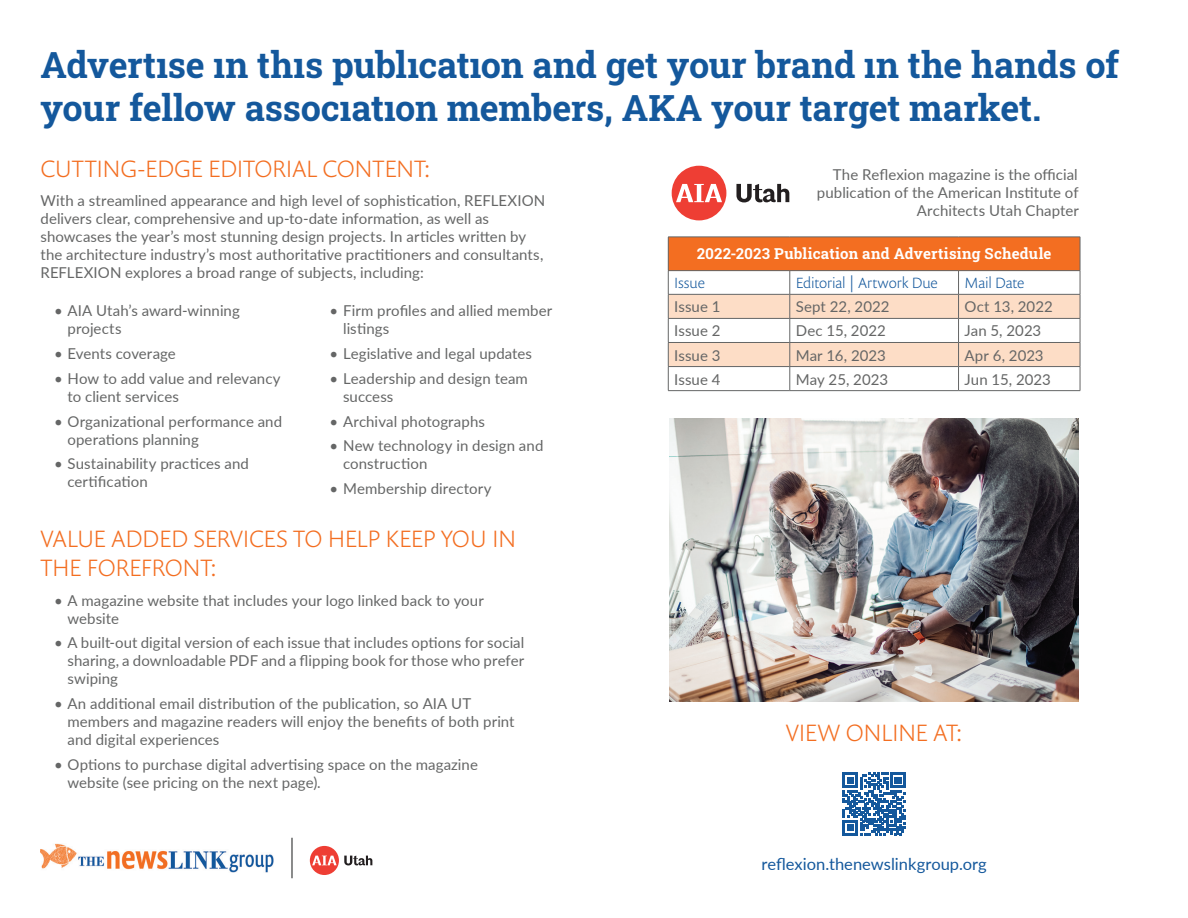
<style>
.page{position:relative;width:1188px;height:918px;background:#fff}
.page>*{position:absolute;margin:0;border:0;box-sizing:border-box;transform-origin:0 0}
.Heading{font:36px/43.2px "Roboto Slab";letter-spacing:-.005em;color:#14589c}
.heading_2{font:300 24px/28.8px "Prenton RP Pro";letter-spacing:-.015em;color:#f36e21}
.check_list{font:16.5px "Lato";color:#14589c}
.Body{font:15px/18px "Lato";letter-spacing:.005em;color:#656666}
.table_heading{font:15px "Roboto Slab";letter-spacing:.01em;color:#fff}
.table_heading_2{font:300 15px "Prenton RP Pro";letter-spacing:-.01em;color:#14589c}
</style>
<div class="page">
<svg style="left:843px;top:773px;width:62px;height:62px"></svg>
<img style="left:40px;top:844px;width:233px;height:28px">
<hr style="left:291px;top:838px;width:2px;height:40px;background:#656666">
<img style="left:669px;top:419px;width:410px;height:283px">
<div style="left:668px;top:237px;width:412px;height:34px;background:#f36e21"></div>
<hr style="left:668px;top:237px;width:122px;height:1px;background:#656666">
<hr style="left:668px;top:237px;width:1px;height:33px;background:#656666">
<hr style="left:790px;top:237px;width:169px;height:1px;background:#656666">
<hr style="left:959px;top:237px;width:121px;height:1px;background:#656666">
<hr style="left:1080px;top:237px;width:1px;height:33px;background:#656666">
<hr style="left:668px;top:270px;width:122px;height:1px;background:#656666">
<hr style="left:790px;top:270px;width:169px;height:1px;background:#656666">
<hr style="left:959px;top:270px;width:121px;height:1px;background:#656666">
<svg style="left:668px;top:271px;width:413px;height:119px"></svg>
<hr style="left:668px;top:390px;width:122px;height:1px;background:#656666">
<hr style="left:790px;top:390px;width:169px;height:1px;background:#656666">
<hr style="left:959px;top:390px;width:121px;height:1px;background:#656666">
<div style="left:310px;top:846px;width:29px;height:29px;background:#ee3e34;border-radius:50%"></div>
<svg style="left:312px;top:856px;width:25px;height:9px"></svg>
<svg style="left:344px;top:856px;width:28px;height:10px"></svg>
<div style="left:672px;top:166px;width:54px;height:54px;background:#ee3e34;border-radius:50%"></div>
<svg style="left:676px;top:184px;width:46px;height:18px"></svg>
<svg style="left:736px;top:184px;width:53px;height:19px"></svg>
<p class="Heading" style="left:40px;top:43px;width:1080px">Advertise in this publication and get your brand in the hands of your fellow association members, AKA your target market.</p>
<p class="heading_2" style="left:40px;top:153px;width:392px">CUTTING-EDGE EDITORIAL CONTENT:</p>
<p class="Body" style="left:40px;top:191px;width:506px">With a streamlined appearance and high level of sophistication, REFLEXION delivers clear, comprehensive and up-to-date information, as well as showcases the year’s most stunning design projects. In articles written by the architecture industry’s most authoritative practitioners and consultants, REFLEXION explores a broad range of subjects, including:</p>
<p class="Body" style="left:68px;top:301px;width:174px;text-indent:-14px">• AIA Utah’s award-winning projects</p>
<p class="Body" style="left:54px;top:344px;width:123px">• Events coverage</p>
<p class="Body" style="left:68px;top:369px;width:215px;text-indent:-14px">• How to add value and relevancy to client services</p>
<p class="Body" style="left:68px;top:411px;width:216px;text-indent:-14px">• Organizational performance and operations planning</p>
<p class="Body" style="left:68px;top:454px;width:183px;text-indent:-14px">• Sustainability practices and certification</p>
<p class="Body" style="left:343px;top:301px;width:211px;text-indent:-14px">• Firm profiles and allied member listings</p>
<p class="Body" style="left:330px;top:344px;width:204px">• Legislative and legal updates</p>
<p class="Body" style="left:343px;top:369px;width:186px;text-indent:-14px">• Leadership and design team success</p>
<p class="Body" style="left:330px;top:411px;width:157px">• Archival photographs</p>
<p class="Body" style="left:343px;top:436px;width:202px;text-indent:-14px">• New technology in design and construction</p>
<p class="Body" style="left:330px;top:479px;width:164px">• Membership directory</p>
<p class="heading_2" style="left:40px;top:523px;width:477px">VALUE ADDED SERVICES TO HELP KEEP YOU IN<br>THE FOREFRONT:</p>
<p class="Body" style="left:68px;top:591px;width:418px;text-indent:-14px">• A magazine website that includes your logo linked back to your website</p>
<p class="Body" style="left:68px;top:633px;width:458px;text-align:justify;text-indent:-14px">• A built-out digital version of each issue that includes options for social sharing, a downloadable PDF and a flipping book for those who prefer swiping</p>
<p class="Body" style="left:68px;top:694px;width:449px;text-indent:-14px">• An additional email distribution of the publication, so AIA UT members and magazine readers will enjoy the benefits of both print and digital experiences</p>
<p class="Body" style="left:68px;top:755px;width:412px;text-indent:-14px">• Options to purchase digital advertising space on the magazine website (see pricing on the next page).</p>
<p class="Body" style="left:817px;top:165px;width:264px;text-align:right">The Reflexion magazine is the official publication of the American Institute of<br>Architects Utah Chapter</p>
<p class="table_heading" style="left:697px;top:244px;width:356px">2022-2023 Publication and Advertising Schedule</p>
<p class="table_heading_2" style="left:674px;top:273px;width:32px">Issue</p>
<p class="table_heading_2" style="left:796px;top:273px;width:144px">Editorial | Artwork Due</p>
<p class="table_heading_2" style="left:965px;top:273px;width:61px">Mail Date</p>
<p class="Body" style="left:674px;top:297px;width:48px">Issue 1</p>
<p class="Body" style="left:796px;top:297px;width:95px">Sept 22, 2022</p>
<p class="Body" style="left:965px;top:297px;width:90px">Oct 13, 2022</p>
<p class="Body" style="left:674px;top:321px;width:48px">Issue 2</p>
<p class="Body" style="left:796px;top:321px;width:92px">Dec 15, 2022</p>
<p class="Body" style="left:965px;top:321px;width:78px">Jan 5, 2023</p>
<p class="Body" style="left:674px;top:345px;width:48px">Issue 3</p>
<p class="Body" style="left:796px;top:345px;width:92px">Mar 16, 2023</p>
<p class="Body" style="left:965px;top:345px;width:81px">Apr 6, 2023</p>
<p class="Body" style="left:674px;top:370px;width:48px">Issue 4</p>
<p class="Body" style="left:796px;top:370px;width:94px">May 25, 2023</p>
<p class="Body" style="left:965px;top:370px;width:88px">Jun 15, 2023</p>
<p class="heading_2" style="left:786px;top:718px;width:178px">VIEW ONLINE AT:</p>
<p class="check_list" style="left:761px;top:853px;width:227px">reflexion.thenewslinkgroup.org</p>
</div>
